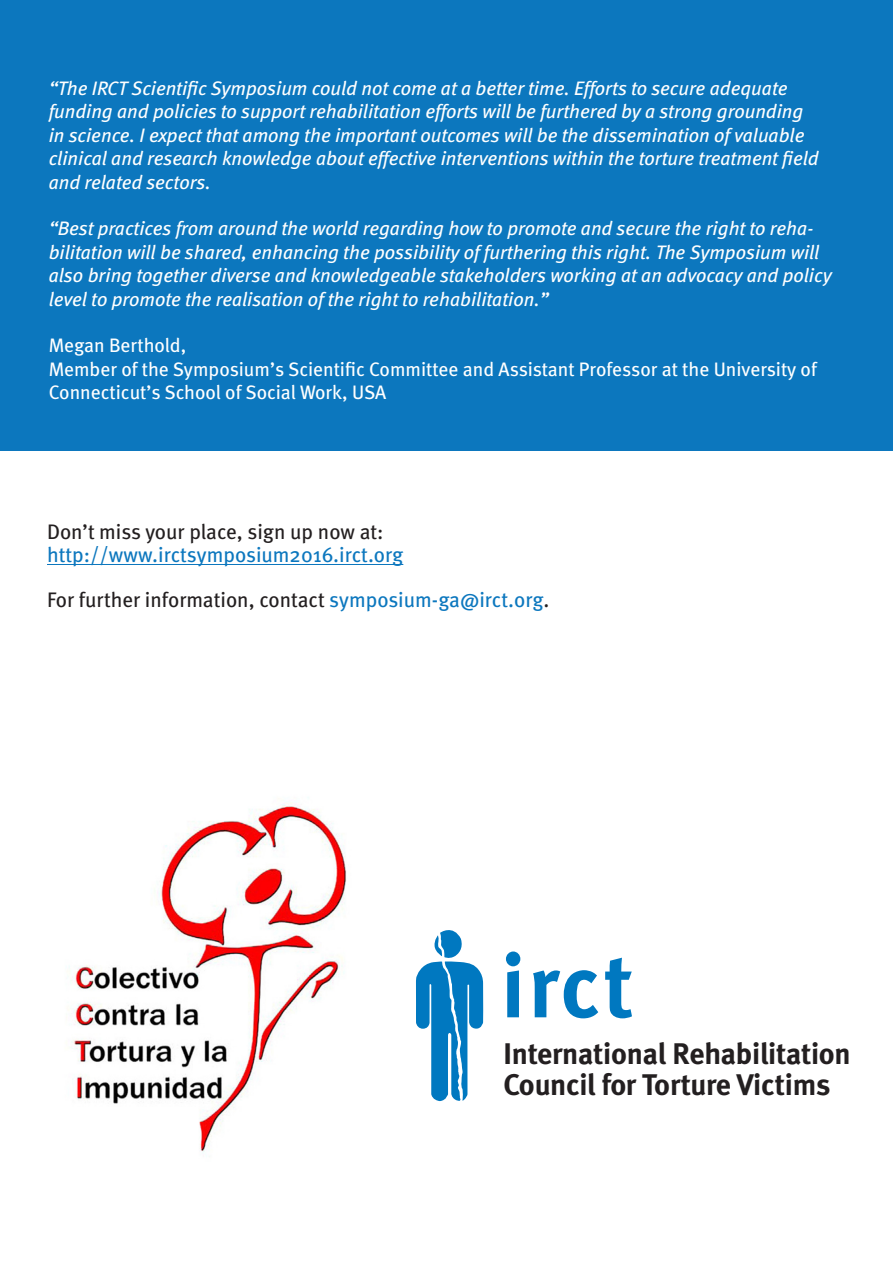
<style>
.page{position:relative;width:893px;height:1263px;background:#fff}
.page>*{position:absolute;margin:0;border:0;box-sizing:border-box;transform-origin:0 0}
.t1{font:89.4px "Meta Bold LF";color:#0078c0}
.t2{font:29.85px/30.8px "Meta Bold LF";letter-spacing:-.01em;color:#231f20}
.t3{font:21px "Meta";color:#231f20}
.t4{font:21px "Meta";color:#0c77be}
.t5{font:italic 19.5px/23.4px "Meta";color:#fff}
.t6{font:19.5px/23.4px "Meta";color:#fff}
.s1{color:#0c77be}
</style>
<div class="page">
<hr style="left:47px;top:564px;width:356px;height:1px;background:#0c77be">
<div style="left:0;top:0;width:893px;height:450px;background:#0c77be"></div>
<img style="left:68px;top:797px;width:278px;height:356px">
<svg style="left:416px;top:930px;width:67px;height:171px"></svg>
<p class="t5" style="left:49px;top:76px;width:771px">“The IRCT Scientific Symposium could not come at a better time. Efforts to secure adequate funding and policies to support rehabilitation efforts will be furthered by a strong grounding in science. I expect that among the important outcomes will be the dissemination of valuable clinical and research knowledge about effective interventions within the torture treatment field and related sectors.</p>
<p class="t5" style="left:49px;top:216px;width:784px">“Best practices from around the world regarding how to promote and secure the right to reha&shy;bilitation will be shared, enhancing the possibility of furthering this right. The Symposium will also bring together diverse and knowledgeable stakeholders working at an advocacy and policy level to promote the realisation of the right to rehabilitation.”</p>
<p class="t6" style="left:49px;top:333px;width:139px">Megan Berthold,</p>
<p class="t6" style="left:49px;top:357px;width:770px">Member of the Symposium’s Scientific Committee and Assistant Professor at the University of<br>Connecticut’s School of Social Work, USA</p>
<p class="t3" style="left:47px;top:518px;width:338px">Don’t miss your place, sign up now at:</p>
<p class="t4" style="left:47px;top:541px;width:358px">http://www.irctsymposium2016.irct.org</p>
<p class="t3" style="left:47px;top:586px;width:504px">For further information, contact <span class="s1">symposium-ga@irct.org</span>.</p>
<p class="t1" style="left:501px;top:930px;width:134px">irct</p>
<p class="t2" style="left:503px;top:1038px;width:349px">International Rehabilitation<br>Council for Torture Victims</p>
</div>
